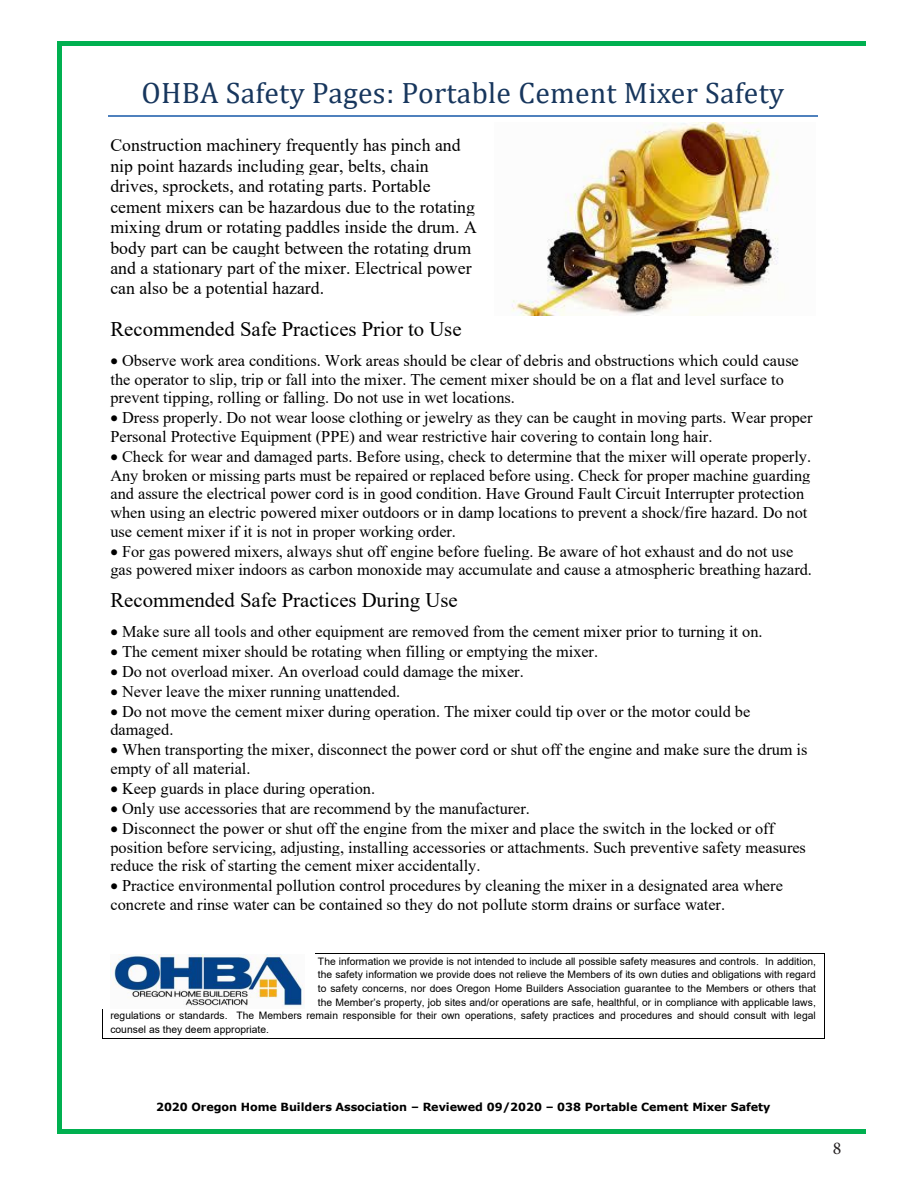
<style>
.page{position:relative;width:918px;height:1188px;background:#fff}
.page>*{position:absolute;margin:0;border:0;box-sizing:border-box;transform-origin:0 0}
.t1{font:29.7px "Cambria";letter-spacing:.01em;color:#17365d}
.t2{font:20.7px "Times New Roman";color:#000}
.t3{font:18px "Minion Pro";color:#231f20}
.t4{font:17.7px/20.4px "Times New Roman";color:#000}
.t5{font:16.35px/18.8px "Times New Roman";color:#000}
.t6{font:700 11.25px "Verdana";color:#000}
.t7{font:10.35px "Arial";color:#000}
</style>
<div class="page">
<img style="left:511px;top:123px;width:268px;height:193px">
<hr style="left:108px;top:116px;width:710px;height:1px;background:#4f81bd">
<hr style="left:316px;top:953px;width:508px;height:1px;background:#000">
<hr style="left:102px;top:1038px;width:722px;height:1px;background:#000">
<svg style="left:102px;top:1010px;width:1px;height:28px"></svg>
<svg style="left:824px;top:953px;width:1px;height:86px"></svg>
<img style="left:112px;top:955px;width:193px;height:52px">
<svg style="left:57px;top:42px;width:5px;height:4px"></svg>
<hr style="left:62px;top:42px;width:804px;height:4px;background:#00b050">
<div style="left:57px;top:46px;width:5px;height:1083px;background:#00b050"></div>
<svg style="left:57px;top:1129px;width:5px;height:5px"></svg>
<hr style="left:62px;top:1134px;width:804px;height:1px;background:#000">
<div style="left:62px;top:1129px;width:804px;height:5px;background:#00b050"></div>
<p class="t1" style="left:142px;top:76px;width:644px">OHBA Safety Pages: Portable Cement Mixer Safety</p>
<p class="t4" style="left:110px;top:135px;width:368px">Construction machinery frequently has pinch and nip point hazards including gear, belts, chain drives, sprockets, and rotating parts. Portable cement mixers can be hazardous due to the rotating mixing drum or rotating paddles inside the drum. A body part can be caught between the rotating drum and a stationary part of the mixer. Electrical power can also be a potential hazard.</p>
<p class="t2" style="left:110px;top:315px;width:353px">Recommended Safe Practices Prior to Use</p>
<p class="t5" style="left:110px;top:351px;width:690px">• Observe work area conditions. Work areas should be clear of debris and obstructions which could cause the operator to slip, trip or fall into the mixer. The cement mixer should be on a flat and level surface to prevent tipping, rolling or falling. Do not use in wet locations.</p>
<p class="t5" style="left:110px;top:408px;width:704px">• Dress properly. Do not wear loose clothing or jewelry as they can be caught in moving parts. Wear proper<br>Personal Protective Equipment (PPE) and wear restrictive hair covering to contain long hair.</p>
<p class="t5" style="left:110px;top:447px;width:702px">• Check for wear and damaged parts. Before using, check to determine that the mixer will operate properly.<br>Any broken or missing parts must be repaired or replaced before using. Check for proper machine guarding and assure the electrical power cord is in good condition. Have Ground Fault Circuit Interrupter protection when using an electric powered mixer outdoors or in damp locations to prevent a shock/fire hazard. Do not use cement mixer if it is not in proper working order.</p>
<p class="t5" style="left:110px;top:541px;width:703px">• For gas powered mixers, always shut off engine before fueling. Be aware of hot exhaust and do not use gas powered mixer indoors as carbon monoxide may accumulate and cause a atmospheric breathing hazard.</p>
<p class="t2" style="left:110px;top:586px;width:349px">Recommended Safe Practices During Use</p>
<p class="t5" style="left:110px;top:622px;width:654px">• Make sure all tools and other equipment are removed from the cement mixer prior to turning it on.</p>
<p class="t5" style="left:110px;top:641px;width:489px">• The cement mixer should be rotating when filling or emptying the mixer.</p>
<p class="t5" style="left:110px;top:661px;width:415px">• Do not overload mixer. An overload could damage the mixer.</p>
<p class="t5" style="left:110px;top:681px;width:291px">• Never leave the mixer running unattended.</p>
<p class="t5" style="left:110px;top:701px;width:641px">• Do not move the cement mixer during operation. The mixer could tip over or the motor could be damaged.</p>
<p class="t5" style="left:110px;top:740px;width:699px">• When transporting the mixer, disconnect the power cord or shut off the engine and make sure the drum is empty of all material.</p>
<p class="t5" style="left:110px;top:779px;width:266px">• Keep guards in place during operation.</p>
<p class="t5" style="left:110px;top:799px;width:421px">• Only use accessories that are recommend by the manufacturer.</p>
<p class="t5" style="left:110px;top:818px;width:697px">• Disconnect the power or shut off the engine from the mixer and place the switch in the locked or off position before servicing, adjusting, installing accessories or attachments. Such preventive safety measures reduce the risk of starting the cement mixer accidentally.</p>
<p class="t5" style="left:110px;top:876px;width:674px">• Practice environmental pollution control procedures by cleaning the mixer in a designated area where concrete and rinse water can be contained so they do not pollute storm drains or surface water.</p>
<p class="t7" style="left:318px;top:954px;width:500px">The information we provide is not intended to include all possible safety measures and controls. In addition,</p>
<p class="t7" style="left:318px;top:968px;width:499px">the safety information we provide does not relieve the Members of its own duties and obligations with regard</p>
<p class="t7" style="left:318px;top:981px;width:500px">to safety concerns, nor does Oregon Home Builders Association guarantee to the Members or others that</p>
<p class="t7" style="left:318px;top:995px;width:499px">the Member’s property, job sites and/or operations are safe, healthful, or in compliance with applicable laws,</p>
<p class="t7" style="left:110px;top:1009px;width:707px">regulations or standards. The Members remain responsible for their own operations, safety practices and procedures and should consult with legal</p>
<p class="t7" style="left:110px;top:1022px;width:160px">counsel as they deem appropriate.</p>
<p class="t6" style="left:156px;top:1099px;width:616px">2020 Oregon Home Builders Association – Reviewed 09/2020 – 038 Portable Cement Mixer Safety</p>
<p class="t3" style="left:833px;top:1136px;width:10px">8</p>
</div>
